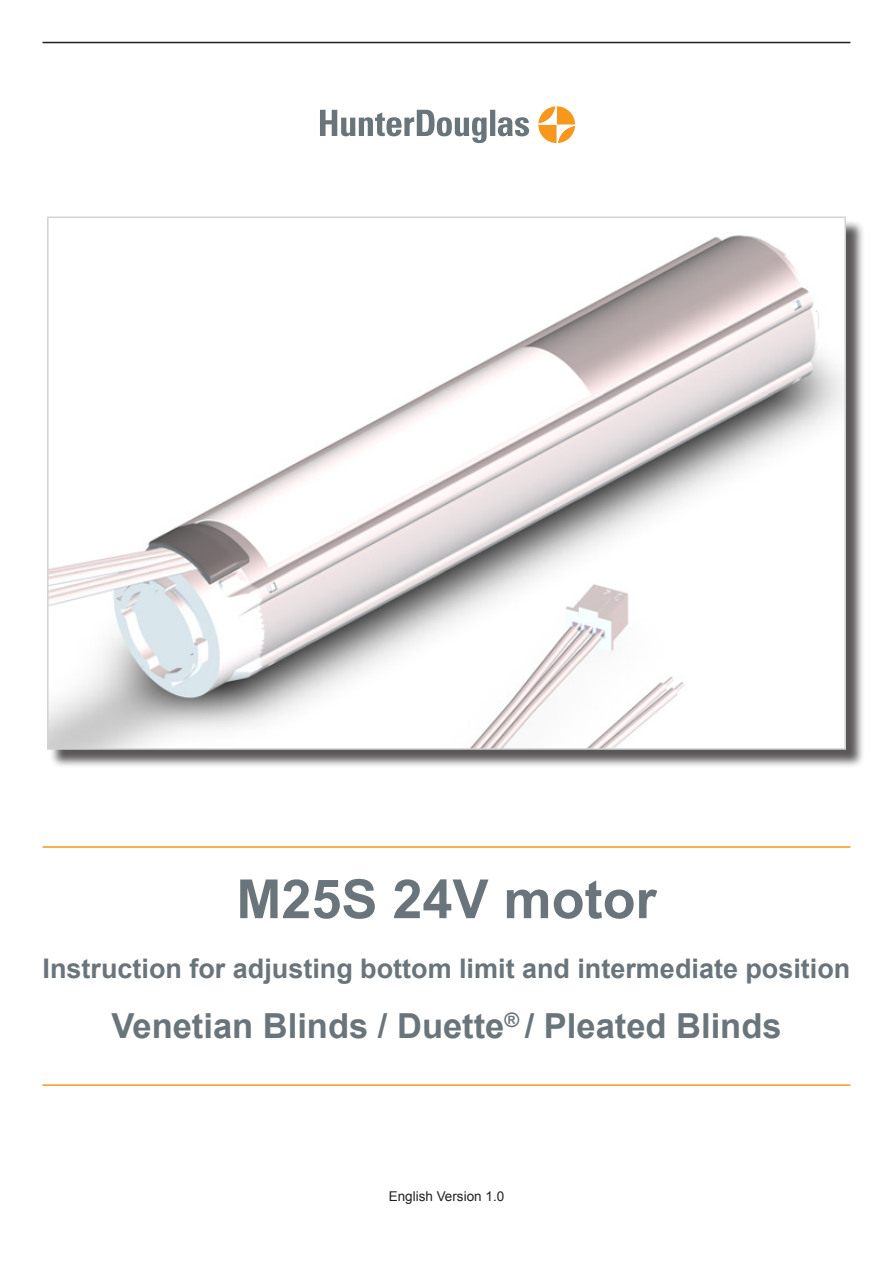
<style>
.page{position:relative;width:893px;height:1263px;background:#fff}
.page>*{position:absolute;margin:0;border:0;box-sizing:border-box;transform-origin:0 0}
.t1{font:700 54px "Arial";color:#6a747b}
.t2{font:700 34.5px "Arial";color:#6a747b}
.t3{font:700 27px "Arial";color:#6a747b}
.bladspiegel{font:13.5px "Arial";color:#231f20}
</style>
<div class="page">
<svg style="left:538px;top:106px;width:37px;height:37px"></svg>
<svg style="left:320px;top:110px;width:209px;height:33px"></svg>
<hr style="left:43px;top:42px;width:807px;height:1px;background:#231f20">
<hr style="left:43px;top:846px;width:807px;height:2px;background:#f7971d">
<hr style="left:43px;top:1084px;width:807px;height:2px;background:#f7971d">
<div style="left:49px;top:219px;width:816px;height:549px;background:#231f20;opacity:.75"></div>
<img style="left:50px;top:220px;width:793px;height:527px">
<p class="t1" style="left:236px;top:864px;width:422px">M25S 24V motor</p>
<p class="t3" style="left:43px;top:951px;width:809px">Instruction for adjusting bottom limit and intermediate position</p>
<p class="t2" style="left:111px;top:1003px;width:672px">Venetian Blinds / Duette<sup>®</sup> / Pleated Blinds</p>
<p class="bladspiegel" style="left:389px;top:1187px;width:117px">English Version 1.0</p>
</div>
